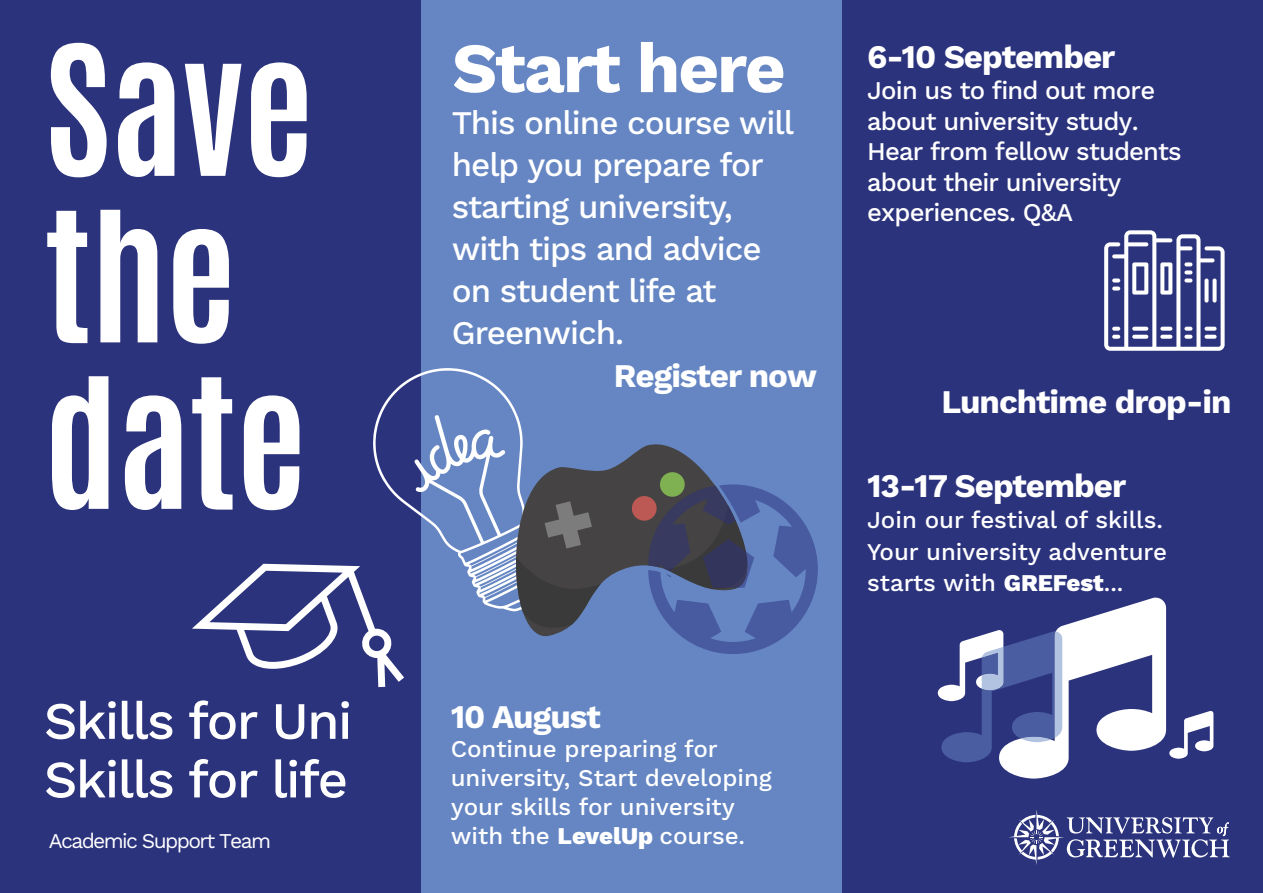
<style>
.page{position:relative;width:1263px;height:893px;background:#2c337d}
.page>*{position:absolute;margin:0;border:0;box-sizing:border-box;transform-origin:0 0}
.t1{font:700 153px/166.5px "Antonio";letter-spacing:-.01em;color:#fff}
.t2{font:700 70.5px "Work Sans";letter-spacing:-.03em;color:#fff}
.t3{font:500 52.5px/58.7px "Work Sans";letter-spacing:-.03em;color:#fff}
.t4{font:500 33px/42px "Work Sans";letter-spacing:-.03em;color:#fff}
.t5{font:700 33px "Work Sans";letter-spacing:-.03em;color:#fff}
.t6{font:500 25.5px/30.6px "Work Sans";letter-spacing:-.03em;color:#fff}
.t7{font:500 24px/28.8px "Work Sans";color:#fff}
.t8{font:21px "Work Sans";letter-spacing:-.075em;color:#fff}
.s1{font-weight:800}
</style>
<div class="page">
<div style="left:421px;top:0;width:421px;height:893px;background:#6586c3"></div>
<svg style="left:601px;top:444px;width:102px;height:140px;fill:#454343"></svg>
<svg style="left:1104px;top:230px;width:120px;height:121px"></svg>
<svg style="left:1009px;top:810px;width:220px;height:55px"></svg>
<svg style="left:631px;top:471px;width:187px;height:183px"></svg>
<svg style="left:938px;top:598px;width:275px;height:181px"></svg>
<svg style="left:192px;top:368px;width:409px;height:319px"></svg>
<h1 class="t1" style="left:44px;top:29px;width:272px">Save the date</h1>
<h3 class="t3" style="left:44px;top:694px;width:310px">Skills for Uni<br>Skills for life</h3>
<p class="t8" style="left:49px;top:829px;width:224px">Academic Support Team</p>
<h2 class="t2" style="left:452px;top:27px;width:335px">Start here</h2>
<h3 class="t4" style="left:452px;top:103px;width:344px">This online course will help you prepare for starting university, with tips and advice on student life at<br>Greenwich.</h3>
<h3 class="t5" style="left:614px;top:357px;width:205px">Register now</h3>
<h3 class="t5" style="left:451px;top:698px;width:152px">10 August</h3>
<p class="t7" style="left:451px;top:736px;width:323px">Continue preparing for university, Start developing your skills for university with the <span class="s1">LevelUp</span> course.</p>
<h3 class="t5" style="left:867px;top:38px;width:250px">6-10 September</h3>
<p class="t6" style="left:867px;top:76px;width:316px">Join us to find out more about university study.<br>Hear from fellow students about their university experiences. Q&amp;A</p>
<h3 class="t5" style="left:941px;top:382px;width:291px">Lunchtime drop-in</h3>
<h3 class="t5" style="left:867px;top:467px;width:261px">13-17 September</h3>
<p class="t7" style="left:867px;top:506px;width:301px;line-height:31.5px">Join our festival of skills.<br>Your university adventure starts with <span class="s1">GREFest</span>...</p>
</div>
